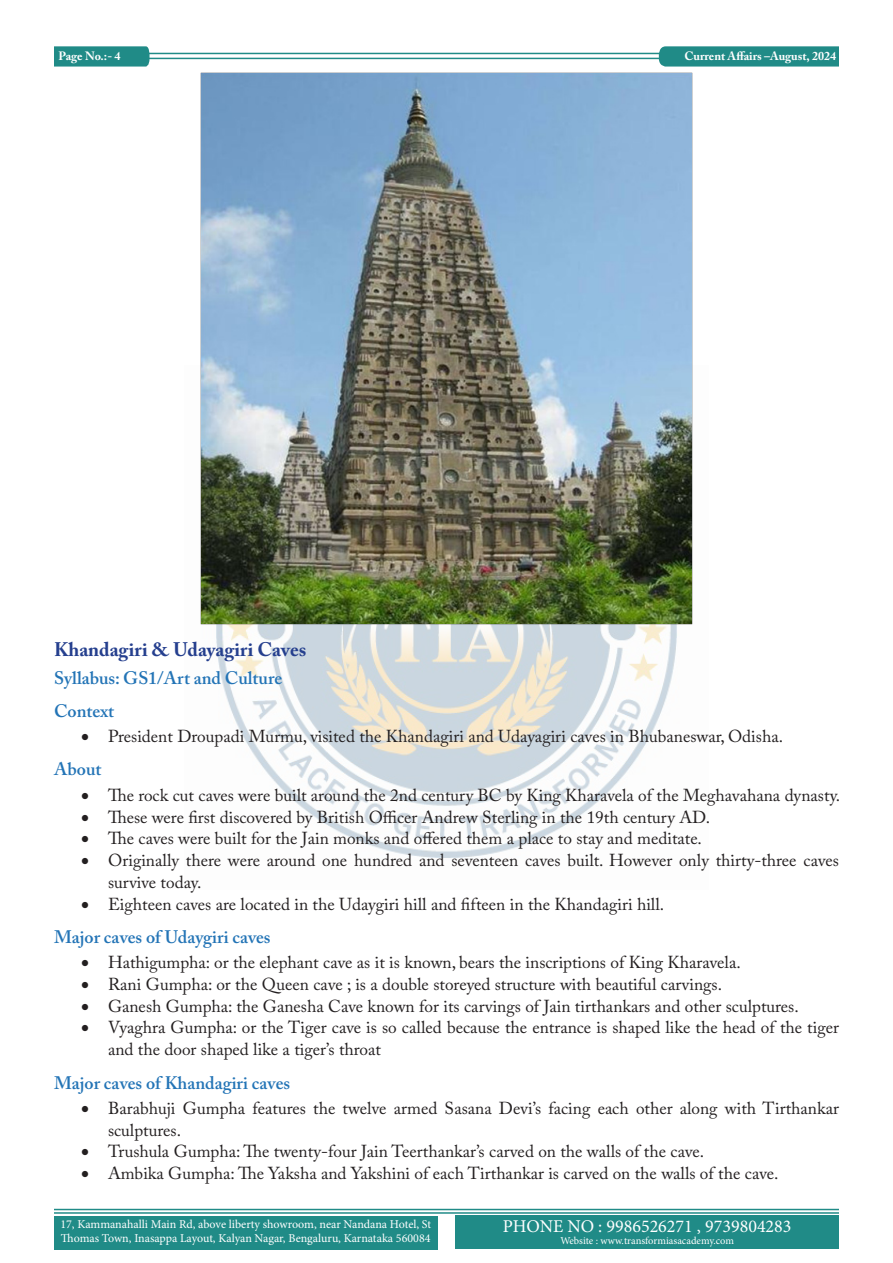
<style>
.page{position:relative;width:893px;height:1263px;background:#fff}
.page>*{position:absolute;margin:0;border:0;box-sizing:border-box;transform-origin:0 0}
.Main_Heading{font:700 19.5px "Adobe Caslon Pro";color:#253f8e}
.Sub_heading{font:600 18px "Adobe Caslon Pro";color:#2374b6}
.t1{font:18px "Minion Pro";color:#fff}
.t2{font:17.25px/21.8px "Adobe Caslon Pro";color:#231f20}
.t3{font:12px/14.4px "Minion Pro";letter-spacing:-.005em;color:#fff}
.t4{font:700 12px "Adobe Caslon Pro";color:#fff}
.t5{font:10.5px "Minion Pro";color:#fff}
</style>
<div class="page">
<hr style="left:148px;top:53px;width:691px;height:1px;background:#208b87">
<hr style="left:148px;top:58px;width:690px;height:1px;background:#208b87">
<svg style="left:54px;top:46px;width:96px;height:21px;background:#2a908c"></svg>
<svg style="left:659px;top:46px;width:180px;height:21px;background:#29908c"></svg>
<hr style="left:54px;top:1209px;width:785px;height:1px;background:#208b87">
<hr style="left:54px;top:1212px;width:785px;height:2px;background:#208b87">
<div style="left:54px;top:1216px;width:383px;height:33px;background:#208b87"></div>
<div style="left:455px;top:1216px;width:384px;height:33px;background:#208b87"></div>
<img style="left:200px;top:365px;width:477px;height:493px">
<img style="left:201px;top:73px;width:492px;height:552px">
<p class="t4" style="left:59px;top:49px;width:64px">Page No.:- 4</p>
<p class="t4" style="left:684px;top:49px;width:153px">Current Affairs –August, 2024</p>
<p class="Main_Heading" style="left:54px;top:637px;width:254px">Khandagiri &amp; Udayagiri Caves</p>
<p class="Sub_heading" style="left:54px;top:668px;width:230px">Syllabus: GS1/Art and Culture</p>
<p class="Sub_heading" style="left:54px;top:700px;width:62px">Context</p>
<p class="t2" style="left:81px;top:725px;width:704px">• President Droupadi Murmu, visited the Khandagiri and Udayagiri caves in Bhubaneswar, Odisha.</p>
<p class="Sub_heading" style="left:54px;top:759px;width:49px">About</p>
<p class="t2" style="left:81px;top:784px;width:761px">• The rock cut caves were built around the 2nd century BC by King Kharavela of the Meghavahana dynasty.</p>
<p class="t2" style="left:81px;top:806px;width:631px">• These were first discovered by British Officer Andrew Sterling in the 19th century AD.</p>
<p class="t2" style="left:81px;top:827px;width:622px">• The caves were built for the Jain monks and offered them a place to stay and meditate.</p>
<p class="t2" style="left:108px;top:849px;width:732px;text-indent:-27px">• Originally there were around one hundred and seventeen caves built. However only thirty-three caves survive today.</p>
<p class="t2" style="left:81px;top:893px;width:585px">• Eighteen caves are located in the Udaygiri hill and fifteen in the Khandagiri hill.</p>
<p class="Sub_heading" style="left:54px;top:926px;width:218px">Major caves of Udaygiri caves</p>
<p class="t2" style="left:81px;top:951px;width:661px">• Hathigumpha: or the elephant cave as it is known, bears the inscriptions of King Kharavela.</p>
<p class="t2" style="left:81px;top:973px;width:643px">• Rani Gumpha: or the Queen cave ; is a double storeyed structure with beautiful carvings.</p>
<p class="t2" style="left:81px;top:995px;width:719px">• Ganesh Gumpha: the Ganesha Cave known for its carvings of Jain tirthankars and other sculptures.</p>
<p class="t2" style="left:108px;top:1017px;width:732px;text-indent:-27px">• Vyaghra Gumpha: or the Tiger cave is so called because the entrance is shaped like the head of the tiger and the door shaped like a tiger’s throat</p>
<p class="Sub_heading" style="left:54px;top:1072px;width:238px">Major caves of Khandagiri caves</p>
<p class="t2" style="left:108px;top:1097px;width:732px;text-indent:-27px">• Barabhuji Gumpha features the twelve armed Sasana Devi’s facing each other along with Tirthankar sculptures.</p>
<p class="t2" style="left:81px;top:1140px;width:625px">• Trushula Gumpha: The twenty-four Jain Teerthankar’s carved on the walls of the cave.</p>
<p class="t2" style="left:81px;top:1162px;width:699px">• Ambika Gumpha: The Yaksha and Yakshini of each Tirthankar is carved on the walls of the cave.</p>
<p class="t3" style="left:60px;top:1217px;width:372px">17, Kammanahalli Main Rd, above liberty showroom, near Nandana Hotel, St<br>Thomas Town, Inasappa Layout, Kalyan Nagar, Bengaluru, Karnataka 560084</p>
<p class="t1" style="left:503px;top:1214px;width:290px">PHONE NO : 9986526271 , 9739804283</p>
<p class="t5" style="left:560px;top:1234px;width:175px">Website : www.transformiasacademy.com</p>
</div>
